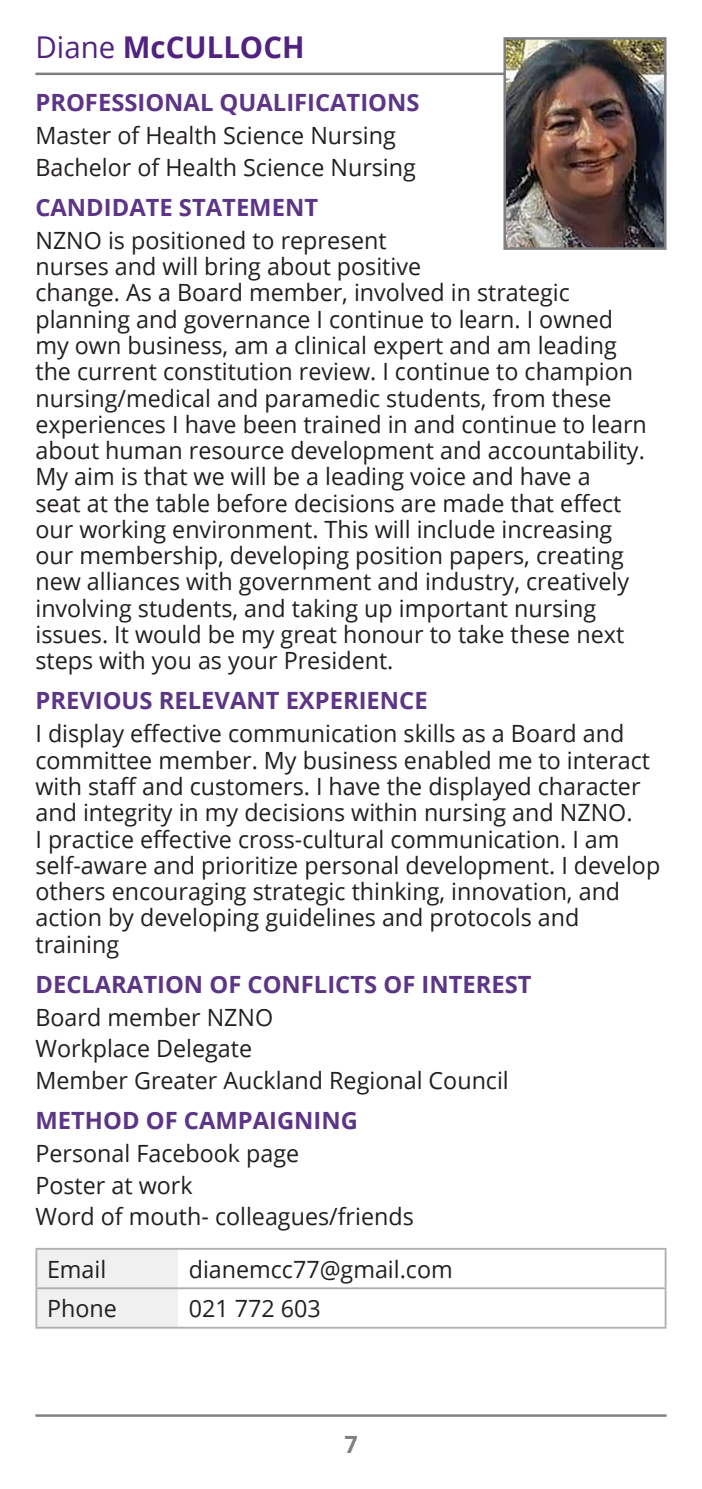
<style>
.page{position:relative;width:702px;height:1489px;background:#fff}
.page>*{position:absolute;margin:0;border:0;box-sizing:border-box;transform-origin:0 0}
.Candidate_name{font:700 30px "Open Sans";color:#52227f}
.t1{font:23.75px/26.2px "Open Sans";color:#231f20}
.subsub{font:700 23.75px "Open Sans";color:#5d3587}
.t2{font:700 23.75px "Open Sans";color:#7e8083}
.s1{font-weight:400}
</style>
<div class="page">
<hr style="left:35px;top:73px;width:631px;height:2px;background:#7e8083">
<svg style="left:37px;top:1249px;width:627px;height:77px"></svg>
<hr style="left:35px;top:1247px;width:143px;height:2px;background:#afb0b4">
<hr style="left:35px;top:1249px;width:2px;height:38px;background:#afb0b4">
<hr style="left:178px;top:1247px;width:488px;height:2px;background:#afb0b4">
<hr style="left:664px;top:1249px;width:2px;height:38px;background:#afb0b4">
<hr style="left:35px;top:1287px;width:143px;height:2px;background:#afb0b4">
<hr style="left:35px;top:1289px;width:2px;height:37px;background:#afb0b4">
<hr style="left:178px;top:1287px;width:488px;height:2px;background:#afb0b4">
<hr style="left:664px;top:1289px;width:2px;height:37px;background:#afb0b4">
<hr style="left:35px;top:1326px;width:143px;height:2px;background:#afb0b4">
<hr style="left:178px;top:1326px;width:488px;height:2px;background:#afb0b4">
<img style="left:506px;top:40px;width:157px;height:207px">
<div style="left:503px;top:37px;width:163px;height:213px;border:2px solid #7e8083"></div>
<hr style="left:35px;top:1414px;width:631px;height:2px;background:#7e8083">
<p class="Candidate_name" style="left:35px;top:26px;width:271px"><span class="s1">Diane</span> McCULLOCH</p>
<p class="subsub" style="left:35px;top:85px;width:385px">PROFESSIONAL QUALIFICATIONS</p>
<p class="t1" style="left:35px;top:122px;width:362px">Master of Health Science Nursing</p>
<p class="t1" style="left:35px;top:153px;width:382px">Bachelor of Health Science Nursing</p>
<p class="subsub" style="left:35px;top:190px;width:284px">CANDIDATE STATEMENT</p>
<p class="t1" style="left:35px;top:226px;width:613px">NZNO is positioned to represent<br>nurses and will bring about positive<br>change. As a Board member, involved in strategic planning and governance I continue to learn. I owned my own business, am a clinical expert and am leading the current constitution review. I continue to champion nursing/medical and paramedic students, from these experiences I have been trained in and continue to learn about human resource development and accountability.<br>My aim is that we will be a leading voice and have a<br>seat at the table before decisions are made that effect our working environment. This will include increasing our membership, developing position papers, creating new alliances with government and industry, creatively involving students, and taking up important nursing issues. It would be my great honour to take these next steps with you as your President.</p>
<p class="subsub" style="left:35px;top:683px;width:393px">PREVIOUS RELEVANT EXPERIENCE</p>
<p class="t1" style="left:35px;top:720px;width:626px">I display effective communication skills as a Board and committee member. My business enabled me to interact with staff and customers. I have the displayed character and integrity in my decisions within nursing and NZNO.<br>I practice effective cross-cultural communication. I am self-aware and prioritize personal development. I develop others encouraging strategic thinking, innovation, and action by developing guidelines and protocols and training</p>
<p class="subsub" style="left:35px;top:967px;width:497px">DECLARATION OF CONFLICTS OF INTEREST</p>
<p class="t1" style="left:35px;top:1003px;width:239px">Board member NZNO</p>
<p class="t1" style="left:35px;top:1035px;width:218px">Workplace Delegate</p>
<p class="t1" style="left:35px;top:1066px;width:475px">Member Greater Auckland Regional Council</p>
<p class="subsub" style="left:35px;top:1103px;width:324px">METHOD OF CAMPAIGNING</p>
<p class="t1" style="left:35px;top:1139px;width:265px">Personal Facebook page</p>
<p class="t1" style="left:35px;top:1171px;width:159px">Poster at work</p>
<p class="t1" style="left:35px;top:1202px;width:380px">Word of mouth- colleagues/friends</p>
<p class="t1" style="left:47px;top:1255px;width:61px">Email</p>
<p class="t1" style="left:189px;top:1255px;width:265px">dianemcc77@gmail.com</p>
<p class="t1" style="left:47px;top:1294px;width:71px">Phone</p>
<p class="t1" style="left:189px;top:1294px;width:133px">021 772 603</p>
<p class="t2" style="left:344px;top:1427px;width:15px">7</p>
</div>
